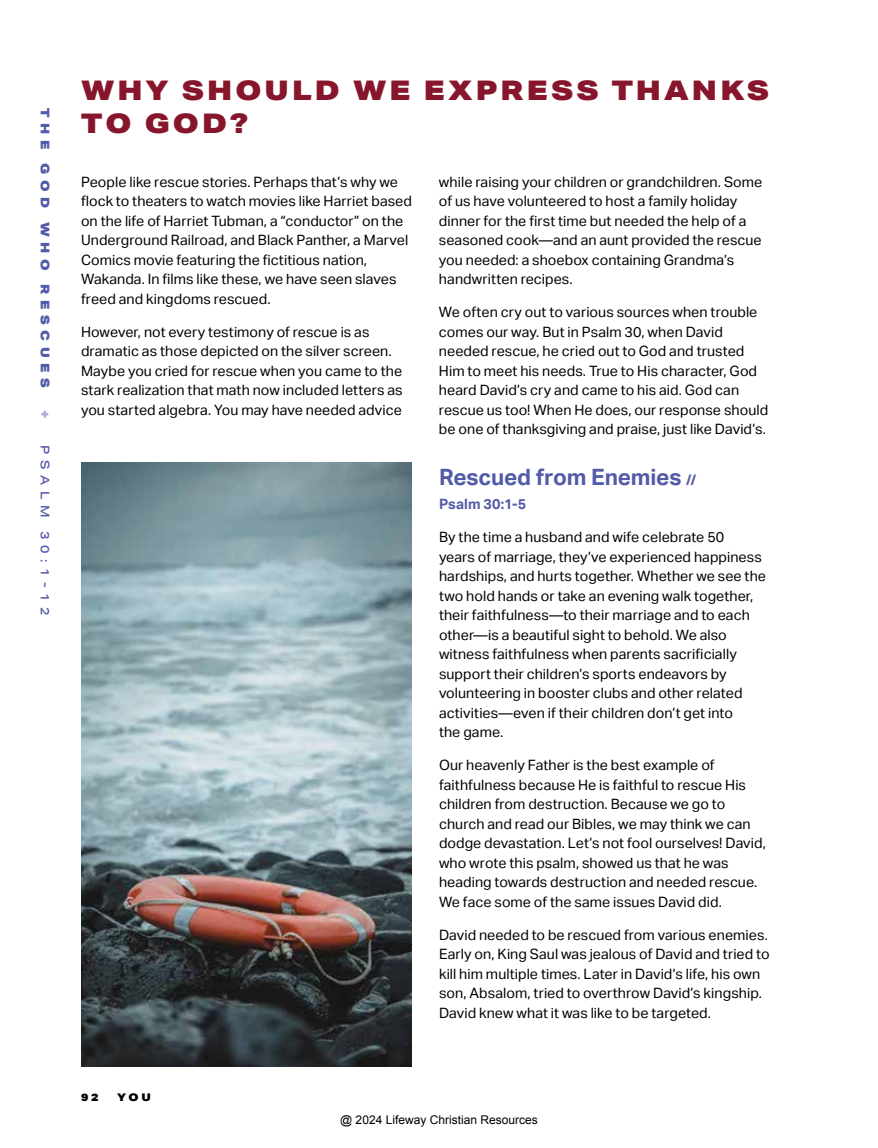
<style>
.page{position:relative;width:878px;height:1148px;background:#fff}
.page>*{position:absolute;margin:0;border:0;box-sizing:border-box;transform-origin:0 0}
.t1{font:900 27px/33px "Aktiv Grotesk Ex";letter-spacing:.11em;color:#87162c}
.t2{font:700 22.5px "Aktiv Grotesk";letter-spacing:-.01em;color:#535aa8}
.t3{font:14.25px/19.5px "Aktiv Grotesk";letter-spacing:.005em;color:#000}
.t4{font:700 14.25px "Aktiv Grotesk";letter-spacing:.005em;color:#535aa8}
.t5{font:12px "Arial";color:#000}
.t6{font:900 12px "Aktiv Grotesk Ex";color:#535aa8}
.t7{font:500 12px "Aktiv Grotesk Ex";letter-spacing:.46em;color:#535aa8}
.t8{font:900 12px "Aktiv Grotesk Ex";color:#adacd6}
.t9{font:900 10.5px "Aktiv Grotesk Ex";color:#000}
.s1{font-size:14.25px}
</style>
<div class="page">
<img style="left:81px;top:463px;width:331px;height:603px">
<p class="t6" style="left:53px;top:108px;width:26px;rotate:90deg">T he</p>
<p class="t6" style="left:53px;top:163px;width:29px;rotate:90deg">G od</p>
<p class="t6" style="left:53px;top:222px;width:31px;rotate:90deg">W ho</p>
<p class="t6" style="left:53px;top:284px;width:25px;rotate:90deg">R escues</p>
<p class="t8" style="left:53px;top:410px;width:10px;rotate:90deg">+</p>
<p class="t7" style="left:52px;top:445px;width:172px;rotate:90deg">Psalm 30:1-12</p>
<h1 class="t1" style="left:81px;top:73px;width:689px">WHY SHOULD WE EXPRESS THANKS<br>TO GOD?</h1>
<p class="t3" style="left:81px;top:172px;width:332px">People like rescue stories. Perhaps that’s why we flock to theaters to watch movies like Harriet based on the life of Harriet Tubman, a “conductor” on the Underground Railroad, and Black Panther, a Marvel Comics movie featuring the fictitious nation, Wakanda. In films like these, we have seen slaves freed and kingdoms rescued.</p>
<p class="t3" style="left:81px;top:322px;width:323px">However, not every testimony of rescue is as dramatic as those depicted on the silver screen.<br>Maybe you cried for rescue when you came to the stark realization that math now included letters as you started algebra. You may have needed advice</p>
<p class="t3" style="left:439px;top:172px;width:325px">while raising your children or grandchildren. Some of us have volunteered to host a family holiday dinner for the first time but needed the help of a seasoned cook—and an aunt provided the rescue you needed: a shoebox containing Grandma’s handwritten recipes.</p>
<p class="t3" style="left:439px;top:302px;width:331px">We often cry out to various sources when trouble comes our way. But in Psalm 30, when David needed rescue, he cried out to God and trusted Him to meet his needs. True to His character, God heard David’s cry and came to his aid. God can rescue us too! When He does, our response should be one of thanksgiving and praise, just like David’s.</p>
<h2 class="t2" style="left:439px;top:464px;width:259px">Rescued from Enemies <span class="s1">//</span></h2>
<p class="t4" style="left:439px;top:496px;width:89px">Psalm 30:1-5</p>
<p class="t3" style="left:439px;top:527px;width:328px">By the time a husband and wife celebrate 50<br>years of marriage, they’ve experienced happiness hardships, and hurts together. Whether we see the two hold hands or take an evening walk together, their faithfulness—to their marriage and to each other—is a beautiful sight to behold. We also witness faithfulness when parents sacrificially support their children’s sports endeavors by volunteering in booster clubs and other related activities—even if their children don’t get into<br>the game.</p>
<p class="t3" style="left:439px;top:755px;width:328px">Our heavenly Father is the best example of faithfulness because He is faithful to rescue His children from destruction. Because we go to church and read our Bibles, we may think we can dodge devastation. Let’s not fool ourselves! David, who wrote this psalm, showed us that he was heading towards destruction and needed rescue.<br>We face some of the same issues David did.</p>
<p class="t3" style="left:439px;top:925px;width:332px">David needed to be rescued from various enemies.<br>Early on, King Saul was jealous of David and tried to kill him multiple times. Later in David’s life, his own son, Absalom, tried to overthrow David’s kingship.<br>David knew what it was like to be targeted.</p>
<p class="t9" style="left:81px;top:1090px;width:19px">9 2</p>
<p class="t9" style="left:117px;top:1090px;width:35px">YOU</p>
<p class="t5" style="left:340px;top:1111px;width:199px">@ 2024 Lifeway Christian Resources</p>
</div>
